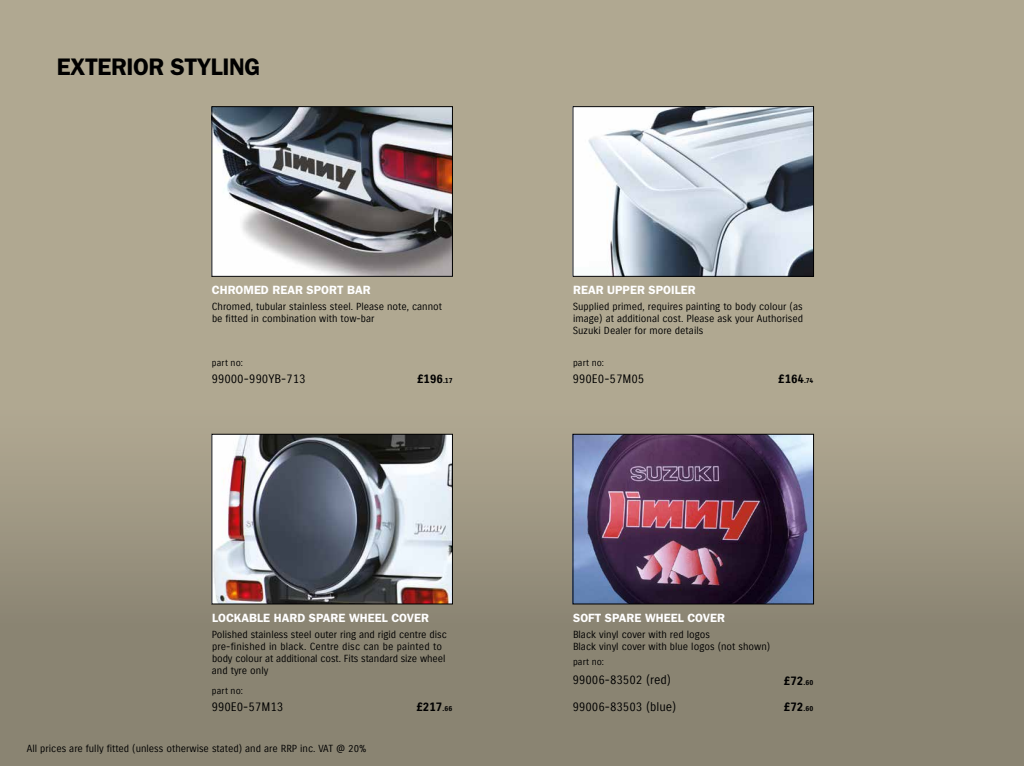
<style>
.page{position:relative;width:1024px;height:766px;background:#fff}
.page>*{position:absolute;margin:0;border:0;box-sizing:border-box;transform-origin:0 0}
.t1{font:600 24px "Franklin Gothic";letter-spacing:-.02em;color:#000}
.t2{font:600 12px "Franklin Gothic";color:#fff}
.t3{font:12px "Suzuki PRO Regular";color:#000}
.t4{font:12px "Suzuki PRO Bold";color:#000}
.t5{font:10px/12px "Suzuki PRO Regular";color:#000}
.t6{font:9.2px "Suzuki PRO Regular";letter-spacing:.01em;color:#000}
.s1{font-size:7.1px}
</style>
<div class="page">
<div style="left:0;top:0;width:1023px;height:765px;background:linear-gradient(to bottom,#bbb39a,#8c8674)"></div>
<img style="left:574px;top:108px;width:237px;height:166px">
<div style="left:572px;top:106px;width:241px;height:170px;border:1px solid #000"></div>
<img style="left:213px;top:108px;width:237px;height:166px">
<div style="left:211px;top:106px;width:241px;height:170px;border:1px solid #000"></div>
<img style="left:574px;top:436px;width:237px;height:166px">
<div style="left:572px;top:434px;width:241px;height:170px;border:1px solid #000"></div>
<img style="left:213px;top:436px;width:237px;height:166px">
<div style="left:211px;top:434px;width:241px;height:170px;border:1px solid #000"></div>
<h1 class="t1" style="left:57px;top:52px;width:205px">EXTERIOR STYLING</h1>
<p class="t2" style="left:212px;top:283px;width:160px">CHROMED REAR SPORT BAR</p>
<p class="t5" style="left:212px;top:300px;width:232px">Chromed, tubular stainless steel. Please note, cannot be fitted in combination with tow-bar</p>
<p class="t6" style="left:212px;top:357px;width:33px">part no:</p>
<p class="t3" style="left:211px;top:371px;width:96px">99000-990YB-713</p>
<p class="t4" style="left:417px;top:371px;width:37px">£196<span class="s1">.17</span></p>
<p class="t2" style="left:212px;top:610px;width:218px">LOCKABLE HARD SPARE WHEEL COVER</p>
<p class="t5" style="left:212px;top:628px;width:236px">Polished stainless steel outer ring and rigid centre disc pre-finished in black. Centre disc can be painted to body colour at additional cost. Fits standard size wheel and tyre only</p>
<p class="t6" style="left:212px;top:684px;width:33px">part no:</p>
<p class="t3" style="left:211px;top:699px;width:73px">990E0-57M13</p>
<p class="t4" style="left:416px;top:699px;width:37px">£217<span class="s1">.66</span></p>
<p class="t5" style="left:27px;top:742px;width:341px">All prices are fully fitted (unless otherwise stated) and are RRP inc. VAT @ 20%</p>
<p class="t2" style="left:573px;top:283px;width:124px">REAR UPPER SPOILER</p>
<p class="t5" style="left:572px;top:300px;width:232px;text-align:justify">Supplied primed, requires painting to body colour (as image) at additional cost. Please ask your Authorised Suzuki Dealer for more details</p>
<p class="t6" style="left:573px;top:357px;width:33px">part no:</p>
<p class="t3" style="left:572px;top:371px;width:73px">990E0-57M05</p>
<p class="t4" style="left:778px;top:371px;width:37px">£164<span class="s1">.74</span></p>
<p class="t2" style="left:573px;top:611px;width:153px">SOFT SPARE WHEEL COVER</p>
<p class="t5" style="left:573px;top:628px;width:199px">Black vinyl cover with red logos<br>Black vinyl cover with blue logos (not shown)</p>
<p class="t6" style="left:573px;top:656px;width:33px">part no:</p>
<p class="t3" style="left:572px;top:672px;width:100px">99006-83502 (red)</p>
<p class="t4" style="left:783px;top:672px;width:31px">£72<span class="s1">.60</span></p>
<p class="t3" style="left:572px;top:699px;width:105px">99006-83503 (blue)</p>
<p class="t4" style="left:783px;top:699px;width:31px">£72<span class="s1">.60</span></p>
</div>
